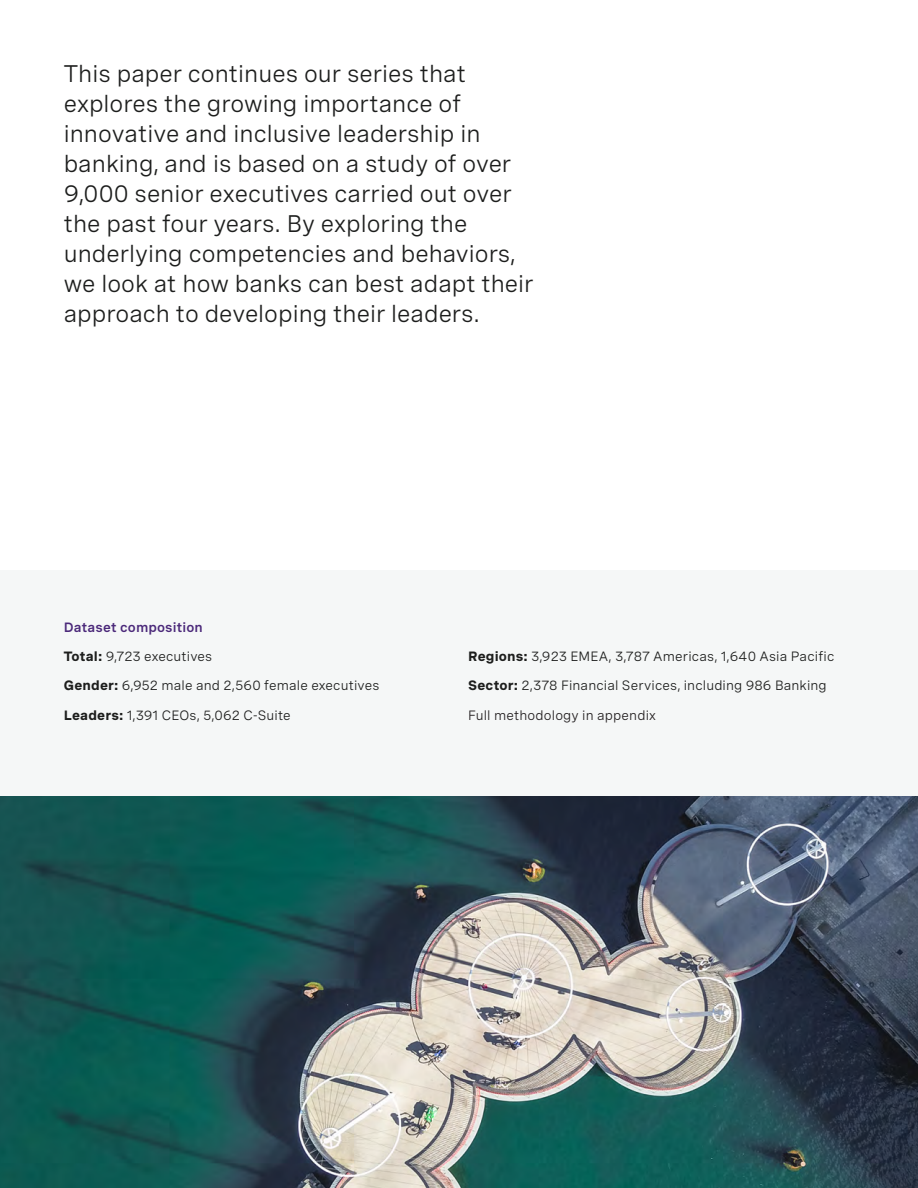
<style>
.page{position:relative;width:918px;height:1188px;background:#fff}
.page>*{position:absolute;margin:0;border:0;box-sizing:border-box;transform-origin:0 0}
.Introduction_span_2{font:24px/30px "Spezia";color:#1d1e1d}
.Body{font:13.5px "Spezia";letter-spacing:.01em;color:#1d1e1d}
.Body-2{font:13.5px "Spezia";letter-spacing:.01em;color:#231f20}
.Body_Heading_span{font:600 13.5px "Spezia";letter-spacing:.01em;color:#4b297a}
.s1{font-weight:700}
</style>
<div class="page">
<img style="left:0;top:796px;width:918px;height:392px">
<div style="left:0;top:570px;width:918px;height:226px;background:#f5f7f7"></div>
<p class="Introduction_span_2" style="left:64px;top:57px;width:471px">This paper continues our series that explores the growing importance of innovative and inclusive leadership in banking, and is based on a study of over 9,000 senior executives carried out over the past four years. By exploring the underlying competencies and behaviors, we look at how banks can best adapt their approach to developing their leaders.</p>
<p class="Body_Heading_span" style="left:64px;top:616px;width:141px">Dataset composition</p>
<p class="Body" style="left:64px;top:646px;width:150px"><span class="s1">Total:</span> 9,723 executives</p>
<p class="Body" style="left:64px;top:676px;width:317px"><span class="s1">Gender:</span> 6,952 male and 2,560 female executives</p>
<p class="Body" style="left:64px;top:705px;width:228px"><span class="s1">Leaders:</span> 1,391 CEOs, 5,062 C-Suite</p>
<p class="Body" style="left:468px;top:646px;width:368px"><span class="s1">Regions:</span> 3,923 EMEA, 3,787 Americas, 1,640 Asia Pacific</p>
<p class="Body" style="left:468px;top:676px;width:360px"><span class="s1">Sector:</span> 2,378 Financial Services, including 986 Banking</p>
<p class="Body-2" style="left:468px;top:705px;width:189px">Full methodology in appendix</p>
</div>
